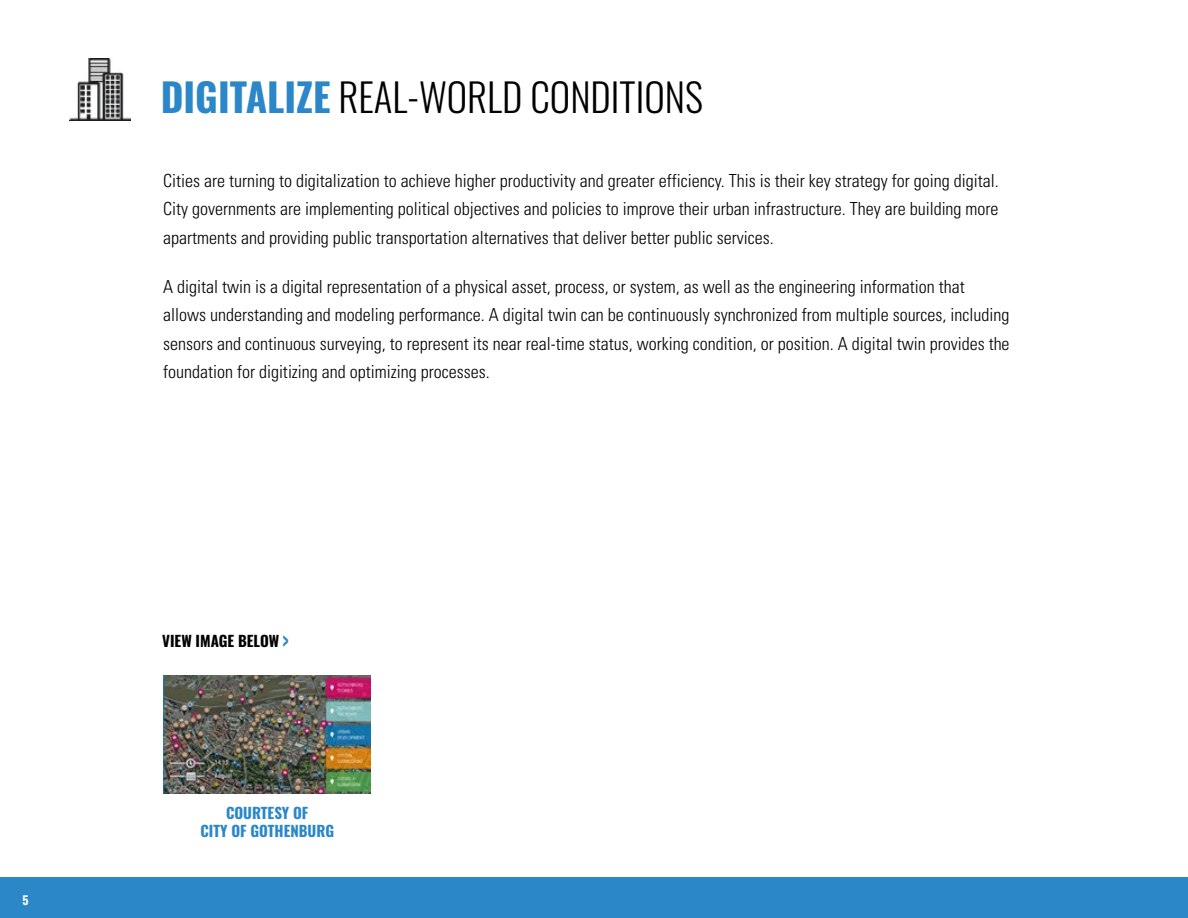
<style>
.page{position:relative;width:1188px;height:918px;background:#fff}
.page>*{position:absolute;margin:0;border:0;box-sizing:border-box;transform-origin:0 0}
.t1{font:300 39px "Oswald";color:#000}
.t2{font:300 condensed 18px/28.5px "Univers";color:#000;text-align:justify}
.t3{font:700 15px/18px "Oswald";color:#2b87c8;text-align:center}
.t4{font:700 15px "Oswald";color:#000}
.t5{font:700 12px "Oswald";color:#fff}
.s1{font-weight:700;color:#2b87c8}
.s2{font-size:21px;color:#2b87c8}
</style>
<div class="page">
<img style="left:69px;top:58px;width:62px;height:62px">
<div style="left:0;top:878px;width:1188px;height:40px;background:#2b87c8"></div>
<img style="left:164px;top:676px;width:207px;height:117px">
<p class="t5" style="left:22px;top:894px;width:8px">5</p>
<h1 class="t1" style="left:161px;top:62px;width:544px"><span class="s1">DIGITALIZE</span> REAL-WORLD CONDITIONS</h1>
<p class="t2" style="left:163px;top:166px;width:837px">Cities are turning to digitalization to achieve higher productivity and greater efficiency. This is their key strategy for going digital.<br>City governments are implementing political objectives and policies to improve their urban infrastructure. They are building more apartments and providing public transportation alternatives that deliver better public services.</p>
<p class="t2" style="left:163px;top:272px;width:848px;text-align:left">A digital twin is a digital representation of a physical asset, process, or system, as well as the engineering information that allows understanding and modeling performance. A digital twin can be continuously synchronized from multiple sources, including sensors and continuous surveying, to represent its near real-time status, working condition, or position. A digital twin provides the foundation for digitizing and optimizing processes.</p>
<p class="t4" style="left:162px;top:633px;width:128px">VIEW IMAGE BELOW <span class="s2">&gt;</span></p>
<p class="t3" style="left:200px;top:805px;width:135px">COURTESY OF<br>CITY OF GOTHENBURG</p>
</div>
